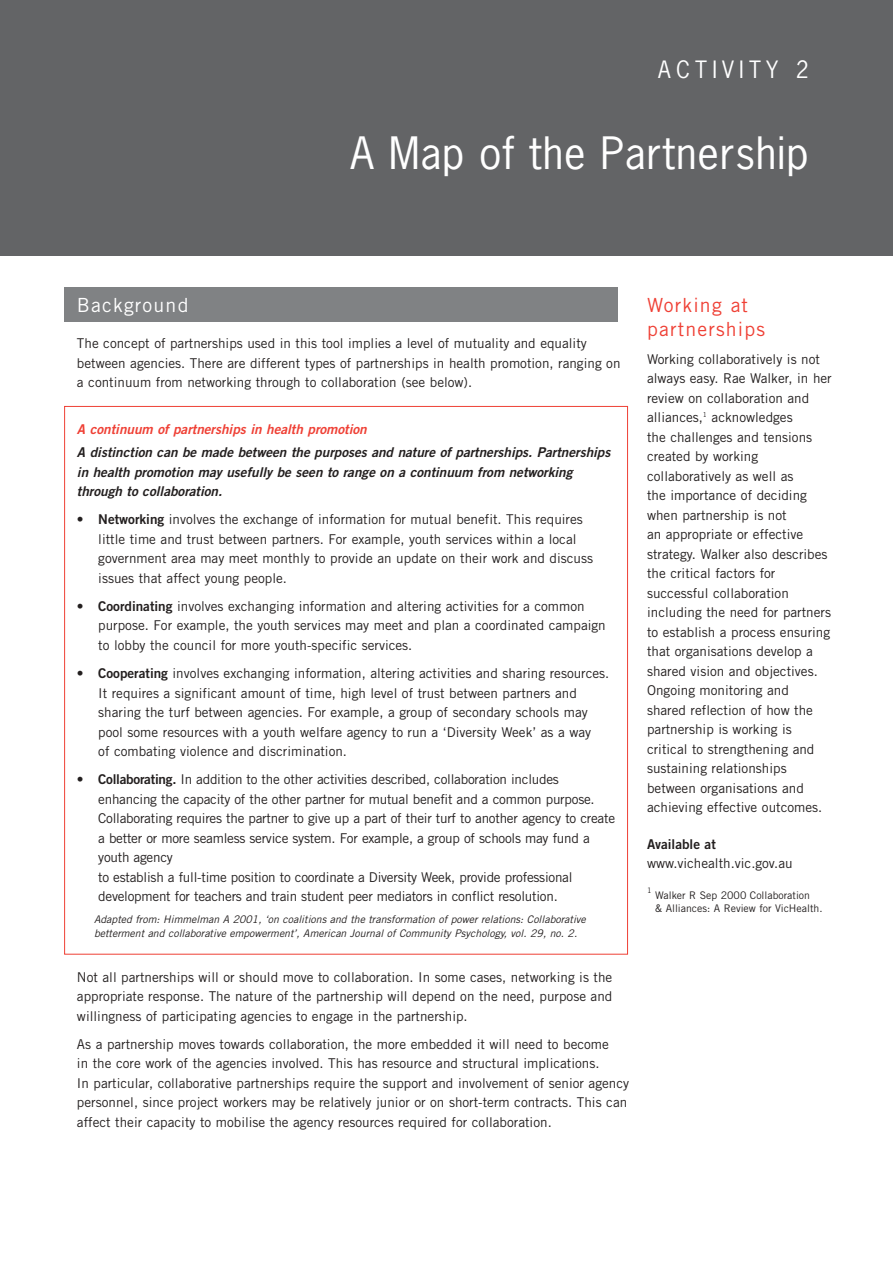
<style>
.page{position:relative;width:893px;height:1263px;background:#fff}
.page>*{position:absolute;margin:0;border:0;box-sizing:border-box;transform-origin:0 0}
.t1{font:42px "News Gothic";letter-spacing:.015em;color:#fff}
.t2{font:22.5px "News Gothic";letter-spacing:.23em;color:#fff}
.t3{font:19.5px/24px "Trade Gothic";letter-spacing:.06em;color:#ef4035}
.t4{font:19.5px "Trade Gothic";letter-spacing:.06em;color:#fff}
.t5{font:13.5px/19.5px "Trade Gothic";color:#231f1f}
.t6{font:13.5px/19.5px "Trade Gothic";letter-spacing:-.02em;color:#231f1f}
.t7{font:italic 13.5px/19.5px "Trade Gothic Bold Two";color:#231f1f}
.t8{font:italic 13.5px "Trade Gothic Bold Two";color:#ef4035}
.t9{font:13.5px "Trade Gothic Bold Two";color:#231f1f}
.t10{font:italic 10.5px/13.5px "Trade Gothic";color:#231f1f}
.t11{font:10.5px/13.5px "Trade Gothic";color:#231f1f}
.t12{font:7.5px "Trade Gothic";color:#231f1f}
.s1{font-family:"Trade Gothic Bold Two"}
</style>
<div class="page">
<div style="left:64px;top:288px;width:553px;height:34px;background:#808284"></div>
<div style="left:0;top:0;width:892px;height:255px;background:#636466"></div>
<h2 class="t2" style="left:658px;top:60px;width:152px">ACTIVITY 2</h2>
<h1 class="t1" style="left:350px;top:136px;width:459px">A Map of the Partnership</h1>
<h3 class="t4" style="left:77px;top:298px;width:113px">Background</h3>
<p class="t5" style="left:77px;top:335px;width:545px">The concept of partnerships used in this tool implies a level of mutuality and equality between agencies. There are different types of partnerships in health promotion, ranging on a continuum from networking through to collaboration (see below).</p>
<p class="t8" style="left:77px;top:424px;width:291px">A continuum of partnerships in health promotion</p>
<p class="t7" style="left:77px;top:444px;width:535px">A distinction can be made between the purposes and nature of partnerships. Partnerships in health promotion may usefully be seen to range on a continuum from networking through to collaboration.</p>
<p class="t5" style="left:98px;top:511px;width:496px;text-indent:-21px">• <span class="s1">Networking</span> involves the exchange of information for mutual benefit. This requires little time and trust between partners. For example, youth services within a local government area may meet monthly to provide an update on their work and discuss issues that affect young people.</p>
<p class="t5" style="left:98px;top:598px;width:509px;text-indent:-21px">• <span class="s1">Coordinating</span> involves exchanging information and altering activities for a common purpose. For example, the youth services may meet and plan a coordinated campaign to lobby the council for more youth-specific services.</p>
<p class="t5" style="left:98px;top:665px;width:512px;text-indent:-21px">• <span class="s1">Cooperating</span> involves exchanging information, altering activities and sharing resources.<br>It requires a significant amount of time, high level of trust between partners and sharing the turf between agencies. For example, a group of secondary schools may pool some resources with a youth welfare agency to run a ‘Diversity Week’ as a way<br>of combating violence and discrimination.</p>
<p class="t6" style="left:98px;top:771px;width:518px;text-indent:-21px">• <span class="s1">Collaborating.</span> In addition to the other activities described, collaboration includes enhancing the capacity of the other partner for mutual benefit and a common purpose.<br>Collaborating requires the partner to give up a part of their turf to another agency to create a better or more seamless service system. For example, a group of schools may fund a youth agency<br>to establish a full-time position to coordinate a Diversity Week, provide professional development for teachers and train student peer mediators in conflict resolution.</p>
<p class="t10" style="left:94px;top:913px;width:493px">Adapted from: Himmelman A 2001, ‘on coalitions and the transformation of power relations: Collaborative betterment and collaborative empowerment’, American Journal of Community Psychology, vol. 29, no. 2.</p>
<p class="t5" style="left:77px;top:968px;width:537px;text-align:justify">Not all partnerships will or should move to collaboration. In some cases, networking is the appropriate response. The nature of the partnership will depend on the need, purpose and willingness of participating agencies to engage in the partnership.</p>
<p class="t5" style="left:77px;top:1035px;width:553px">As a partnership moves towards collaboration, the more embedded it will need to become<br>in the core work of the agencies involved. This has resource and structural implications.<br>In particular, collaborative partnerships require the support and involvement of senior agency personnel, since project workers may be relatively junior or on short-term contracts. This can affect their capacity to mobilise the agency resources required for collaboration.</p>
<h3 class="t3" style="left:647px;top:295px;width:120px">Working at partnerships</h3>
<p class="t5" style="left:647px;top:350px;width:186px">Working collaboratively is not always easy. Rae Walker, in her review on collaboration and alliances,<sup>1</sup> acknowledges<br>the challenges and tensions created by working collaboratively as well as<br>the importance of deciding when partnership is not<br>an appropriate or effective strategy. Walker also describes the critical factors for successful collaboration including the need for partners to establish a process ensuring that organisations develop a shared vision and objectives.<br>Ongoing monitoring and<br>shared reflection of how the partnership is working is critical to strengthening and sustaining relationships between organisations and achieving effective outcomes.</p>
<p class="t9" style="left:647px;top:839px;width:70px">Available at</p>
<p class="t5" style="left:647px;top:855px;width:147px">www.vichealth.vic.gov.au</p>
<p class="t12" style="left:647px;top:888px;width:6px">1</p>
<p class="t11" style="left:655px;top:889px;width:169px">Walker R Sep 2000 Collaboration<br>&amp; Alliances: A Review for VicHealth.</p>
</div>
